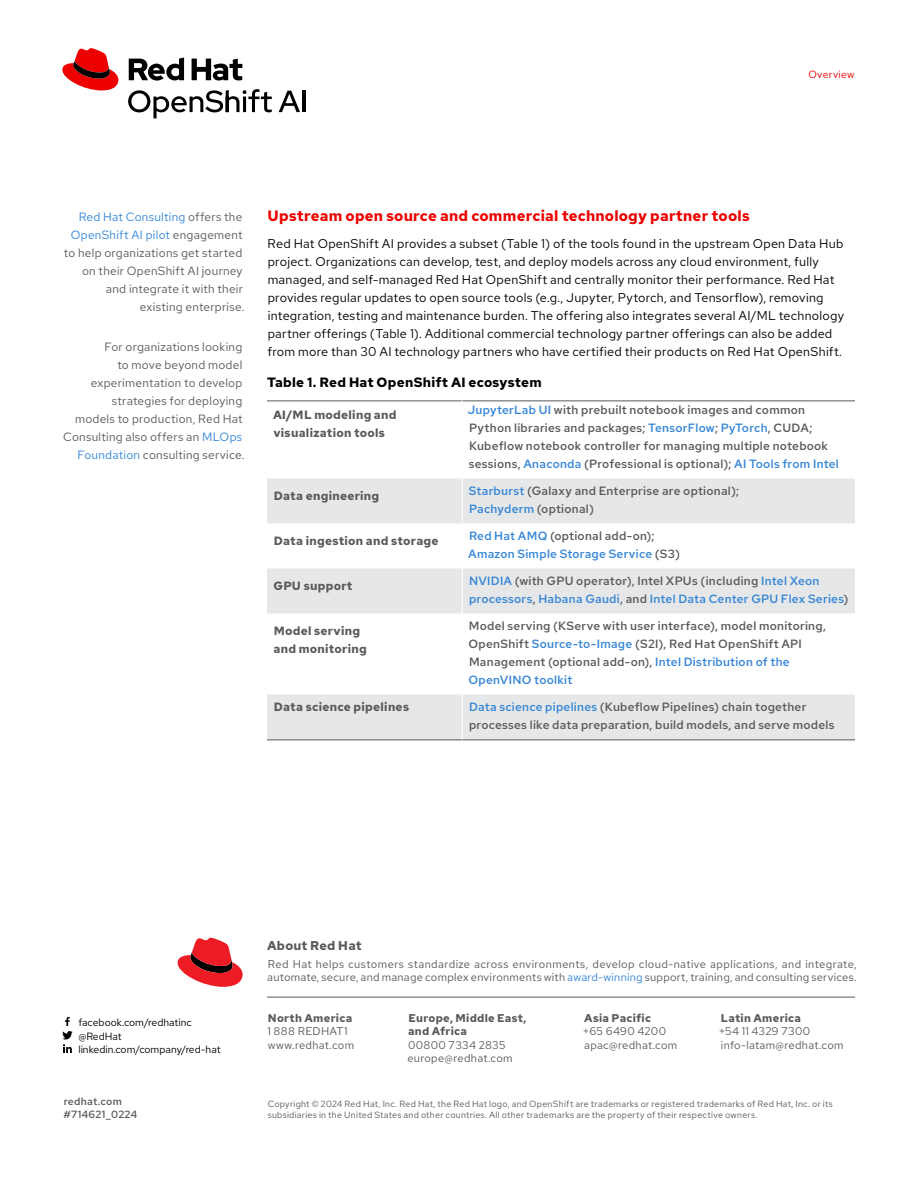
<style>
.page{position:relative;width:918px;height:1188px;background:#fff}
.page>*{position:absolute;margin:0;border:0;box-sizing:border-box;transform-origin:0 0}
.t1{font:700 15px "Red Hat Text";letter-spacing:.01em;color:#e00}
.t2{font:700 13.5px "Red Hat Text";letter-spacing:.015em;color:#000}
.t3{font:12.75px/18px "Red Hat Text";letter-spacing:.015em;color:#000}
.t4{font:700 12.75px "Red Hat Text";letter-spacing:.02em;color:#58595b}
.t5{font:500 12px/18px "Red Hat Text";letter-spacing:.02em;color:#58595b}
.t6{font:12px/18px "Red Hat Text";letter-spacing:.02em;color:#58595b;text-align:right}
.t7{font:500 12px/18px "Red Hat Text";letter-spacing:.02em;color:#3385d6}
.t8{font:700 12px/18px "Red Hat Text";letter-spacing:.02em;color:#58595b}
.t9{font:11.25px/13.5px "Red Hat Text";letter-spacing:.025em;color:#58595b}
.t10{font:700 11.25px/13.5px "Red Hat Text";letter-spacing:.02em;color:#58595b}
.t11{font:10.5px/13.5px "Red Hat Text";color:#000}
.t12{font:500 10.5px/13.5px "Red Hat Text";letter-spacing:.025em;color:#58595b}
.t13{font:10.5px "Red Hat Text";letter-spacing:.025em;color:#e00}
.t14{font:9px/11.2px "Red Hat Text";letter-spacing:.03em;color:#58595b}
.s1{color:#3385d6}
.s2{color:#58595b}
</style>
<div class="page">
<hr style="left:267px;top:997px;width:588px;height:1px;background:#58595b">
<svg style="left:178px;top:938px;width:65px;height:49px"></svg>
<svg style="left:62px;top:1017px;width:11px;height:36px"></svg>
<hr style="left:267px;top:400px;width:588px;height:1px;background:#58595b">
<svg style="left:267px;top:478px;width:588px;height:262px;fill:#e6e7e8"></svg>
<hr style="left:267px;top:740px;width:195px;height:1px;background:#58595b">
<hr style="left:462px;top:740px;width:393px;height:1px;background:#58595b">
<hr style="left:462px;top:400px;width:1px;height:78px;background:#fff">
<hr style="left:462px;top:478px;width:1px;height:46px;background:#fff">
<hr style="left:462px;top:524px;width:1px;height:44px;background:#fff">
<hr style="left:462px;top:568px;width:1px;height:46px;background:#fff">
<hr style="left:462px;top:614px;width:1px;height:80px;background:#fff">
<hr style="left:462px;top:694px;width:1px;height:46px;background:#fff">
<svg style="left:128px;top:89px;width:144px;height:29px"></svg>
<svg style="left:279px;top:91px;width:21px;height:21px"></svg>
<hr style="left:302px;top:91px;width:3px;height:21px;background:#000">
<svg style="left:62px;top:48px;width:56px;height:42px"></svg>
<svg style="left:129px;top:58px;width:113px;height:23px"></svg>
<p class="t13" style="left:809px;top:67px;width:47px">Overview</p>
<p class="t6" style="left:64px;top:207px;width:182px"><span class="s1">Red Hat Consulting</span> offers the<br><span class="s1">OpenShift AI pilot</span> engagement to help organizations get started on their OpenShift AI journey and integrate it with their existing enterprise.</p>
<p class="t6" style="left:63px;top:338px;width:183px">For organizations looking<br>to move beyond model experimentation to develop strategies for deploying<br>models to production, Red Hat<br>Consulting also offers an <span class="s1">MLOps<br>Foundation</span> consulting service.</p>
<p class="t1" style="left:268px;top:205px;width:484px">Upstream open source and commercial technology partner tools</p>
<p class="t3" style="left:267px;top:234px;width:578px">Red Hat OpenShift AI provides a subset (Table 1) of the tools found in the upstream Open Data Hub project. Organizations can develop, test, and deploy models across any cloud environment, fully managed, and self-managed Red Hat OpenShift and centrally monitor their performance. Red Hat provides regular updates to open source tools (e.g., Jupyter, Pytorch, and Tensorflow), removing integration, testing and maintenance burden. The offering also integrates several AI/ML technology partner offerings (Table 1). Additional commercial technology partner offerings can also be added from more than 30 AI technology partners who have certified their products on Red Hat OpenShift.</p>
<p class="t2" style="left:267px;top:373px;width:276px">Table 1. Red Hat OpenShift AI ecosystem</p>
<p class="t8" style="left:273px;top:405px;width:125px">AI/ML modeling and visualization tools</p>
<p class="t5" style="left:467px;top:401px;width:373px"><span class="s1">JupyterLab UI</span> with prebuilt notebook images and common Python libraries and packages; <span class="s1">TensorFlow</span>; <span class="s1">PyTorch</span>, CUDA; Kubeflow notebook controller for managing multiple notebook sessions, <span class="s1">Anaconda</span> (Professional is optional); <span class="s1">AI Tools from Intel</span></p>
<p class="t8" style="left:274px;top:486px;width:107px">Data engineering</p>
<p class="t5" style="left:469px;top:482px;width:272px"><span class="s1">Starburst</span> (Galaxy and Enterprise are optional);<br><span class="s1">Pachyderm</span> (optional)</p>
<p class="t8" style="left:274px;top:531px;width:166px">Data ingestion and storage</p>
<p class="t7" style="left:468px;top:527px;width:213px">Red Hat AMQ <span class="s2">(optional add-on);<br></span>Amazon Simple Storage Service <span class="s2">(S3)</span></p>
<p class="t8" style="left:273px;top:576px;width:81px">GPU support</p>
<p class="t7" style="left:469px;top:572px;width:381px">NVIDIA <span class="s2">(with GPU operator), Intel XPUs (including</span> Intel Xeon processors<span class="s2">,</span> Habana Gaudi<span class="s2">, and</span> Intel Data Center GPU Flex Series<span class="s2">)</span></p>
<p class="t8" style="left:273px;top:621px;width:95px">Model serving and monitoring</p>
<p class="t5" style="left:469px;top:617px;width:359px">Model serving (KServe with user interface), model monitoring, OpenShift <span class="s1">Source-to-Image</span> (S2I), Red Hat OpenShift API Management (optional add-on), <span class="s1">Intel Distribution of the OpenVINO toolkit</span></p>
<p class="t8" style="left:274px;top:698px;width:137px">Data science pipelines</p>
<p class="t5" style="left:469px;top:698px;width:367px"><span class="s1">Data science pipelines</span> (Kubeflow Pipelines) chain together processes like data preparation, build models, and serve models</p>
<p class="t11" style="left:78px;top:1015px;width:144px">facebook.com/redhatinc @RedHat linkedin.com/company/red-hat</p>
<p class="t12" style="left:64px;top:1094px;width:75px">redhat.com #714621_0224</p>
<p class="t4" style="left:267px;top:937px;width:96px">About Red Hat</p>
<p class="t9" style="left:267px;top:957px;width:591px">Red Hat helps customers standardize across environments, develop cloud-native applications, and integrate, automate, secure, and manage complex environments with <span class="s1">award-winning</span> support, training, and consulting services.</p>
<p class="t10" style="left:408px;top:1011px;width:120px">Europe, Middle East, and Africa</p>
<p class="t9" style="left:407px;top:1038px;width:107px">00800 7334 2835 europe@redhat.com</p>
<p class="t10" style="left:268px;top:1011px;width:86px">North America</p>
<p class="t9" style="left:268px;top:1024px;width:88px">1 888 REDHAT1 www.redhat.com</p>
<p class="t10" style="left:584px;top:1011px;width:68px">Asia Pacific</p>
<p class="t9" style="left:583px;top:1024px;width:96px">+65 6490 4200 apac@redhat.com</p>
<p class="t10" style="left:721px;top:1011px;width:82px">Latin America</p>
<p class="t9" style="left:719px;top:1024px;width:126px">+54 11 4329 7300 info-latam@redhat.com</p>
<p class="t14" style="left:268px;top:1098px;width:567px">Copyright © 2024 Red Hat, Inc. Red Hat, the Red Hat logo, and OpenShift are trademarks or registered trademarks of Red Hat, Inc. or its subsidiaries in the United States and other countries. All other trademarks are the property of their respective owners.</p>
</div>
